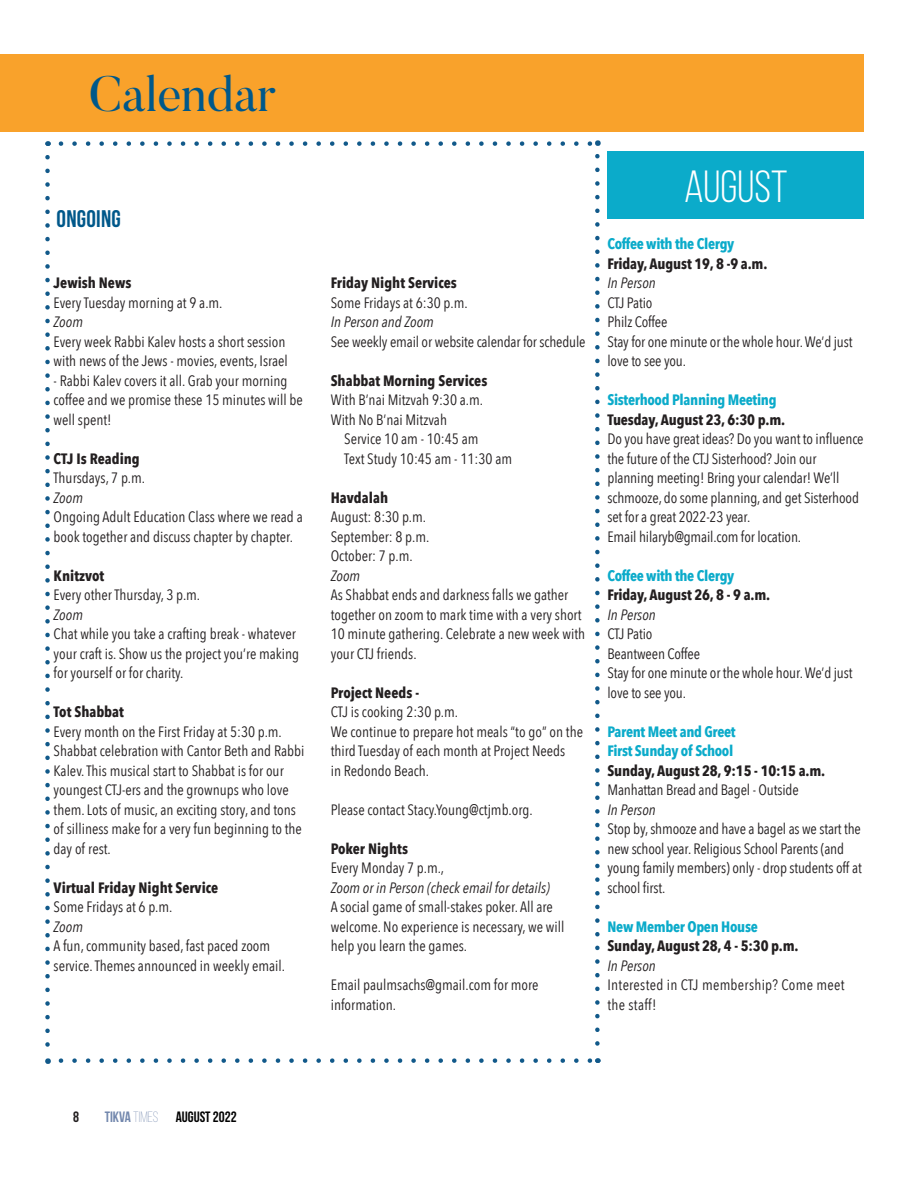
<style>
.page{position:relative;width:918px;height:1188px;background:#fff}
.page>*{position:absolute;margin:0;border:0;box-sizing:border-box;transform-origin:0 0}
.t1{font:49.5px "Butler";color:#00588a}
.t2{font:45px "Bebas Neue";color:#fff}
.t3{font:700 24px "Bebas Neue";letter-spacing:.01em;color:#00588a}
.t4{font:15px/19.5px "Avenir Next Condensed";color:#231f20}
.t5{font:700 15px "Avenir Next Condensed";color:#231f20}
.t6{font:700 15px "Avenir Next Condensed";letter-spacing:-.02em;color:#0babca}
.t7{font:italic 15px "Avenir Next Condensed";color:#231f20}
.t8{font:15px/19.5px "Avenir Next Condensed";letter-spacing:.02em;color:#231f20}
.t9{font:700 15px "Bebas Neue";color:#000}
.t10{font:700 15px "Bebas Neue";color:#231f20}
.s1{color:#7287ad}
.s2{font-weight:300;color:#7287ad}
</style>
<div class="page">
<div style="left:0;top:55px;width:864px;height:77px;background:#f9a22b"></div>
<div style="left:608px;top:152px;width:256px;height:67px;background:#0babca"></div>
<svg style="left:61px;top:141px;width:530px;height:5px"></svg>
<svg style="left:45px;top:157px;width:5px;height:907px"></svg>
<svg style="left:61px;top:156px;width:539px;height:907px"></svg>
<p class="t1" style="left:89px;top:63px;width:188px">Calendar</p>
<p class="t3" style="left:57px;top:205px;width:66px">ONGOING</p>
<p class="t5" style="left:54px;top:274px;width:79px">Jewish News</p>
<p class="t4" style="left:54px;top:292px;width:170px">Every Tuesday morning at 9 a.m.</p>
<p class="t7" style="left:54px;top:313px;width:31px">Zoom</p>
<p class="t4" style="left:54px;top:331px;width:236px">Every week Rabbi Kalev hosts a short session with news of the Jews - movies, events, Israel</p>
<p class="t4" style="left:54px;top:370px;width:251px">- Rabbi Kalev covers it all. Grab your morning coffee and we promise these 15 minutes will be well spent!</p>
<p class="t5" style="left:54px;top:449px;width:88px">CTJ Is Reading</p>
<p class="t4" style="left:54px;top:467px;width:93px">Thursdays, 7 p.m.</p>
<p class="t7" style="left:54px;top:488px;width:31px">Zoom</p>
<p class="t4" style="left:54px;top:506px;width:251px">Ongoing Adult Education Class where we read a book together and discuss chapter by chapter.</p>
<p class="t5" style="left:54px;top:566px;width:52px">Knitzvot</p>
<p class="t4" style="left:54px;top:584px;width:148px">Every other Thursday, 3 p.m.</p>
<p class="t7" style="left:54px;top:605px;width:31px">Zoom</p>
<p class="t4" style="left:54px;top:623px;width:247px">Chat while you take a crafting break - whatever your craft is. Show us the project you’re making for yourself or for charity.</p>
<p class="t5" style="left:54px;top:703px;width:72px">Tot Shabbat</p>
<p class="t4" style="left:54px;top:721px;width:230px">Every month on the First Friday at 5:30 p.m.</p>
<p class="t4" style="left:54px;top:740px;width:252px">Shabbat celebration with Cantor Beth and Rabbi Kalev. This musical start to Shabbat is for our youngest CTJ-ers and the grownups who love them. Lots of music, an exciting story, and tons of silliness make for a very fun beginning to the day of rest.</p>
<p class="t5" style="left:54px;top:878px;width:166px">Virtual Friday Night Service</p>
<p class="t4" style="left:54px;top:896px;width:120px">Some Fridays at 6 p.m.</p>
<p class="t7" style="left:54px;top:917px;width:31px">Zoom</p>
<p class="t4" style="left:54px;top:935px;width:233px">A fun, community based, fast paced zoom service. Themes announced in weekly email.</p>
<p class="t5" style="left:331px;top:274px;width:128px">Friday Night Services</p>
<p class="t4" style="left:331px;top:292px;width:138px">Some Fridays at 6:30 p.m.</p>
<p class="t7" style="left:331px;top:313px;width:105px">In Person and Zoom</p>
<p class="t4" style="left:331px;top:331px;width:256px">See weekly email or website calendar for schedule</p>
<p class="t5" style="left:331px;top:371px;width:158px">Shabbat Morning Services</p>
<p class="t4" style="left:331px;top:389px;width:154px">With B’nai Mitzvah 9:30 a.m.</p>
<p class="t4" style="left:331px;top:409px;width:118px">With No B’nai Mitzvah</p>
<p class="t4" style="left:344px;top:428px;width:136px">Service 10 am - 10:45 am</p>
<p class="t4" style="left:344px;top:448px;width:169px">Text Study 10:45 am - 11:30 am</p>
<p class="t5" style="left:331px;top:488px;width:59px">Havdalah</p>
<p class="t4" style="left:331px;top:506px;width:97px">August: 8:30 p.m.</p>
<p class="t4" style="left:331px;top:526px;width:100px">September: 8 p.m.</p>
<p class="t4" style="left:331px;top:545px;width:83px">October: 7 p.m.</p>
<p class="t7" style="left:331px;top:566px;width:31px">Zoom</p>
<p class="t4" style="left:331px;top:584px;width:256px">As Shabbat ends and darkness falls we gather together on zoom to mark time with a very short 10 minute gathering. Celebrate a new week with your CTJ friends.</p>
<p class="t5" style="left:331px;top:683px;width:90px">Project Needs -</p>
<p class="t4" style="left:331px;top:701px;width:129px">CTJ is cooking 2:30 p.m.</p>
<p class="t4" style="left:331px;top:721px;width:254px">We continue to prepare hot meals “to go” on the third Tuesday of each month at Project Needs</p>
<p class="t4" style="left:331px;top:760px;width:100px">in Redondo Beach.</p>
<p class="t4" style="left:331px;top:799px;width:203px">Please contact Stacy.Young@ctjmb.org.</p>
<p class="t5" style="left:331px;top:839px;width:79px">Poker Nights</p>
<p class="t4" style="left:331px;top:857px;width:115px">Every Monday 7 p.m.,</p>
<p class="t7" style="left:331px;top:878px;width:221px">Zoom or in Person (check email for details)</p>
<p class="t4" style="left:331px;top:896px;width:235px">A social game of small-stakes poker. All are welcome. No experience is necessary, we will help you learn the games.</p>
<p class="t4" style="left:331px;top:974px;width:209px">Email paulmsachs@gmail.com for more information.</p>
<p class="t2" style="left:684px;top:162px;width:105px">AUGUST</p>
<p class="t6" style="left:608px;top:235px;width:128px">Coffee with the Clergy</p>
<p class="t5" style="left:608px;top:254px;width:162px">Friday, August 19, 8 -9 a.m.</p>
<p class="t7" style="left:608px;top:274px;width:50px">In Person</p>
<p class="t4" style="left:608px;top:292px;width:46px">CTJ Patio</p>
<p class="t4" style="left:608px;top:311px;width:61px">Philz Coffee</p>
<p class="t4" style="left:608px;top:331px;width:247px">Stay for one minute or the whole hour. We’d just love to see you.</p>
<p class="t6" style="left:608px;top:391px;width:171px">Sisterhood Planning Meeting</p>
<p class="t5" style="left:608px;top:410px;width:179px">Tuesday, August 23, 6:30 p.m.</p>
<p class="t4" style="left:608px;top:428px;width:258px">Do you have great ideas? Do you want to influence the future of the CTJ Sisterhood? Join our planning meeting! Bring your calendar! We’ll schmooze, do some planning, and get Sisterhood set for a great 2022-23 year.</p>
<p class="t4" style="left:608px;top:526px;width:195px">Email hilaryb@gmail.com for location.</p>
<p class="t6" style="left:608px;top:566px;width:128px">Coffee with the Clergy</p>
<p class="t5" style="left:608px;top:586px;width:164px">Friday, August 26, 8 - 9 a.m.</p>
<p class="t7" style="left:608px;top:605px;width:50px">In Person</p>
<p class="t4" style="left:608px;top:623px;width:46px">CTJ Patio</p>
<p class="t4" style="left:608px;top:643px;width:94px">Beantween Coffee</p>
<p class="t4" style="left:608px;top:662px;width:247px">Stay for one minute or the whole hour. We’d just love to see you.</p>
<p class="t6" style="left:608px;top:722px;width:130px">Parent Meet and Greet</p>
<p class="t6" style="left:608px;top:742px;width:127px">First Sunday of School</p>
<p class="t5" style="left:608px;top:761px;width:219px">Sunday, August 28, 9:15 - 10:15 a.m.</p>
<p class="t4" style="left:608px;top:779px;width:193px">Manhattan Bread and Bagel - Outside</p>
<p class="t7" style="left:608px;top:800px;width:50px">In Person</p>
<p class="t4" style="left:608px;top:818px;width:256px">Stop by, shmooze and have a bagel as we start the new school year. Religious School Parents (and young family members) only - drop students off at school first.</p>
<p class="t6" style="left:608px;top:917px;width:152px">New Member Open House</p>
<p class="t5" style="left:608px;top:937px;width:193px">Sunday, August 28, 4 - 5:30 p.m.</p>
<p class="t7" style="left:608px;top:956px;width:50px">In Person</p>
<p class="t8" style="left:608px;top:974px;width:238px">Interested in CTJ membership? Come meet the staff!</p>
<p class="t10" style="left:73px;top:1108px;width:7px">8</p>
<p class="t9" style="left:105px;top:1109px;width:133px"><span class="s1">TIKVA</span> <span class="s2">TIMES</span> AUGUST 2022</p>
</div>
